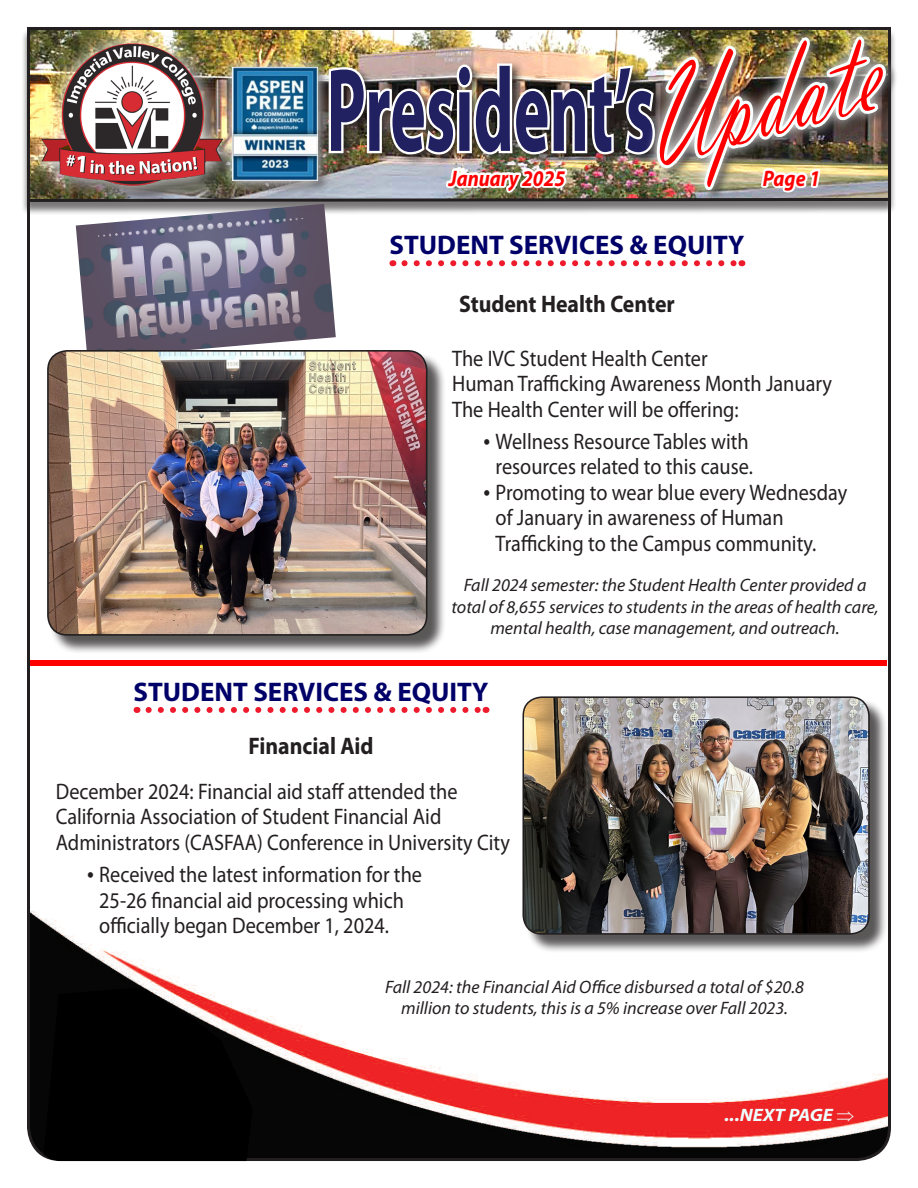
<style>
.page{position:relative;width:918px;height:1188px;background:#fff}
.page>*{position:absolute;margin:0;border:0;box-sizing:border-box;transform-origin:0 0}
.t1{font:142.5px "Vladimir Script";color:#f00;scale:.72 1}
.t2{font:700 119.85px "Myriad Pro";color:#212061;scale:.56 1}
.t3{font:700 27px "Myriad Pro";color:#000069}
.t4{font:700 24px "Myriad Pro";color:#231f20;scale:.91 1}
.t5{font:22.5px/25.5px "Myriad Pro";color:#231f20;scale:.9 1}
.t6{font:italic 700 22.5px "Myriad Pro";color:#f00;scale:.88 1}
.t7{font:italic 18px/21.6px "Myriad Pro";color:#231f20;text-align:center}
.t8{font:italic 700 18px "Myriad Pro";color:#edffff;scale:1.09 1}
.s1{font-size:27px}
</style>
<div class="page">
<img style="left:31px;top:911px;width:859px;height:247px">
<svg style="left:44px;top:987px;width:209px;height:174px;background:#171110"></svg>
<img style="left:25px;top:27px;width:301px;height:176px">
<img style="left:22px;top:27px;width:214px;height:175px">
<img style="left:41px;top:43px;width:87px;height:105px">
<svg style="left:149px;top:707px;width:331px;height:6px"></svg>
<img style="left:220px;top:55px;width:106px;height:138px">
<img style="left:232px;top:68px;width:85px;height:113px">
<img style="left:326px;top:27px;width:570px;height:239px">
<div style="left:31px;top:660px;width:856px;height:5px;background:#f00"></div>
<img style="left:76px;top:204px;width:260px;height:146px">
<div style="left:49px;top:352px;width:397px;height:302px;background:#231f20;opacity:.75"></div>
<img style="left:48px;top:351px;width:379px;height:284px">
<div style="left:47px;top:350px;width:381px;height:286px;border:2px solid #231f20;border-radius:19px"></div>
<div style="left:525px;top:699px;width:363px;height:255px;background:#231f20;opacity:.75"></div>
<img style="left:523px;top:699px;width:346px;height:235px">
<div style="left:522px;top:696px;width:348px;height:239px;border:2px solid #231f20;border-radius:19px"></div>
<h1 class="t1" style="left:617px;top:45px;width:340px;rotate:-15deg">Update</h1>
<h2 class="t2" style="left:327px;top:32px;width:588px">President’s</h2>
<p class="t6" style="left:449px;top:163px;width:134px">January 2025</p>
<p class="t6" style="left:763px;top:163px;width:67px">Page 1</p>
<p class="t3" style="left:389px;top:228px;width:357px">STUDENT SERVICES &amp; EQUITY</p>
<p class="t4" style="left:459px;top:288px;width:239px">Student Health Center</p>
<p class="t5" style="left:452px;top:345px;width:424px">The IVC Student Health Center<br>Human Trafficking Awareness Month January<br>The Health Center will be offering:</p>
<p class="t5" style="left:484px;top:428px;width:301px;text-align:center"><span class="s1">•</span> Wellness Resource Tables with resources related to this cause.</p>
<p class="t5" style="left:496px;top:479px;width:392px;text-indent:-12px"><span class="s1">•</span> Promoting to wear blue every Wednesday of January in awareness of Human<br>Trafficking to the Campus community.</p>
<p class="t7" style="left:451px;top:574px;width:429px">Fall 2024 semester: the Student Health Center provided a total of 8,655 services to students in the areas of health care, mental health, case management, and outreach.</p>
<p class="t3" style="left:134px;top:674px;width:357px">STUDENT SERVICES &amp; EQUITY</p>
<p class="t4" style="left:248px;top:730px;width:139px">Financial Aid</p>
<p class="t5" style="left:56px;top:778px;width:506px">December 2024: Financial aid staff attended the<br>California Association of Student Financial Aid<br>Administrators (CASFAA) Conference in University City</p>
<p class="t5" style="left:99px;top:861px;width:360px;text-indent:-12px"><span class="s1">•</span> Received the latest information for the<br>25-26 financial aid processing which officially began December 1, 2024.</p>
<p class="t7" style="left:385px;top:976px;width:421px">Fall 2024: the Financial Aid Office disbursed a total of $20.8 million to students, this is a 5% increase over Fall 2023.</p>
<p class="t8" style="left:725px;top:1103px;width:121px">...NEXT PAGE ⇒</p>
</div>
